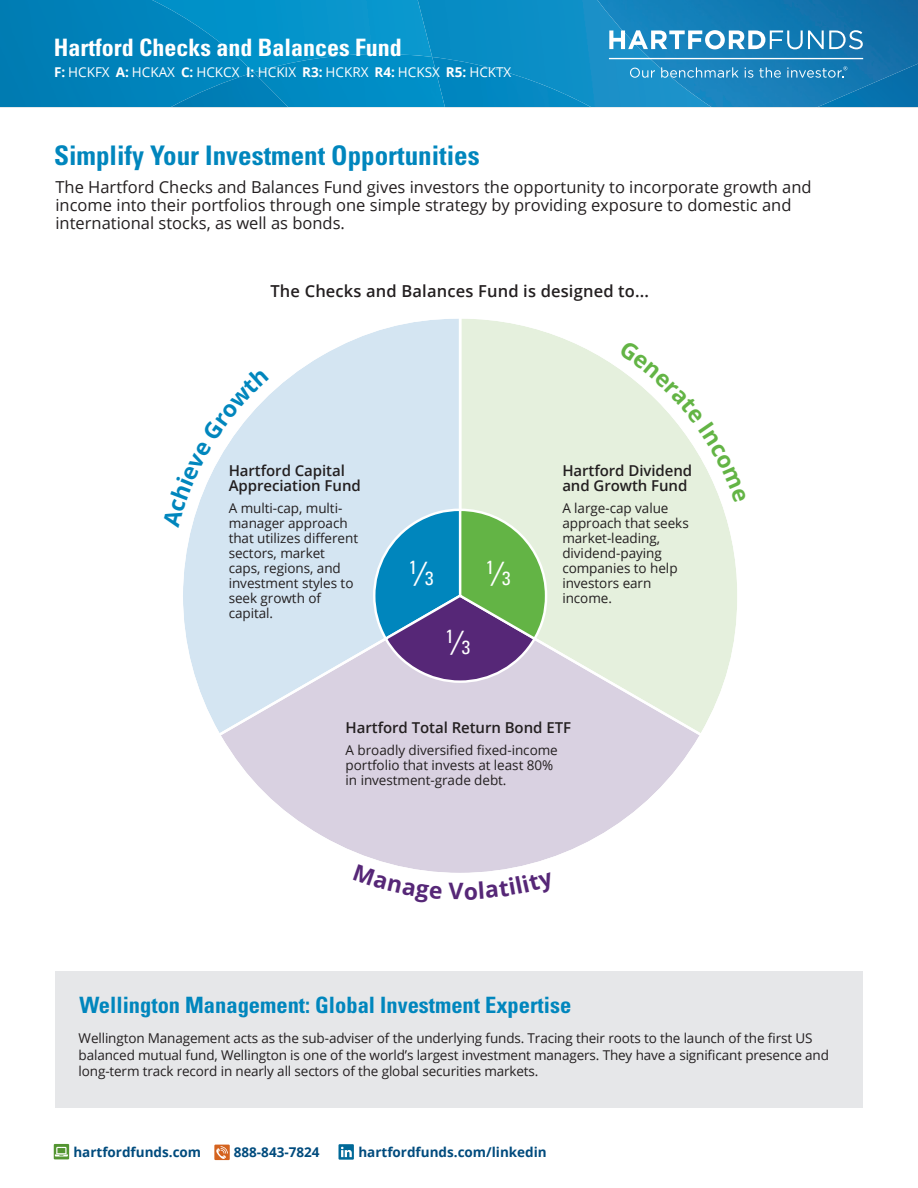
<style>
.page{position:relative;width:918px;height:1188px;background:#fff}
.page>*{position:absolute;margin:0;border:0;box-sizing:border-box;transform-origin:0 0}
.t1{font:italic condensed 29.4px "Univers";color:#fff}
.t2{font:700 condensed 27px "Univers";color:#0086bd}
.t3{font:700 condensed 24px "Univers";color:#fff}
.t4{font:700 condensed 22.5px "Univers";color:#0086bd}
.t5{font:condensed 19.05px "Univers";color:#fff}
.t6{font:16.5px/18px "Open Sans";color:#231f20}
.t7{font:600 16.5px "Open Sans";letter-spacing:.01em;color:#231f20}
.t8{font:600 15px/15px "Open Sans";letter-spacing:-.005em;color:#231f20}
.t9{font:13.5px/15px "Open Sans";letter-spacing:-.005em;color:#231f20}
.t10{font:700 13.5px "Open Sans";color:#004b7d}
.t11{font:13.5px "Open Sans";color:#fff}
.s1{font-weight:700}
.s2{font-style:normal;font-size:19.05px}
</style>
<div class="page">
<div style="left:55px;top:972px;width:808px;height:136px;background:#e6e7e9"></div>
<svg style="left:0;top:107px;width:918px;height:1px"></svg>
<div style="left:254px;top:0;width:164px;height:54px;background:#0796cc"></div>
<img style="left:418px;top:0;width:179px;height:107px">
<div style="left:254px;top:54px;width:191px;height:53px;background:#008dc6"></div>
<img style="left:432px;top:57px;width:159px;height:50px">
<img style="left:0;top:0;width:254px;height:107px">
<img style="left:171px;top:72px;width:117px;height:35px">
<img style="left:597px;top:0;width:321px;height:107px">
<img style="left:818px;top:64px;width:100px;height:43px">
<svg style="left:609px;top:30px;width:254px;height:19px"></svg>
<hr style="left:609px;top:58px;width:254px;height:1px;background:#fff">
<svg style="left:630px;top:68px;width:25px;height:10px"></svg>
<svg style="left:661px;top:67px;width:78px;height:11px"></svg>
<svg style="left:745px;top:68px;width:8px;height:10px"></svg>
<svg style="left:759px;top:67px;width:22px;height:11px"></svg>
<svg style="left:787px;top:66px;width:60px;height:12px"></svg>
<svg style="left:54px;top:1144px;width:15px;height:15px"></svg>
<svg style="left:55px;top:1147px;width:13px;height:10px"></svg>
<div style="left:214px;top:1145px;width:16px;height:15px;background:#d4631f"></div>
<svg style="left:216px;top:1146px;width:12px;height:13px"></svg>
<div style="left:339px;top:1144px;width:15px;height:16px;background:#006998"></div>
<svg style="left:341px;top:1147px;width:11px;height:10px"></svg>
<svg style="left:183px;top:319px;width:276px;height:409px;fill:#d4e5f2"></svg>
<svg style="left:217px;top:595px;width:481px;height:278px;fill:#d9d1e1"></svg>
<svg style="left:459px;top:319px;width:278px;height:418px;background:#e6ede1"></svg>
<svg style="left:362px;top:509px;width:185px;height:185px;background:#789da4"></svg>
<svg style="left:183px;top:366px;width:86px;height:162px"></svg>
<svg style="left:619px;top:340px;width:118px;height:163px"></svg>
<svg style="left:353px;top:864px;width:89px;height:9px"></svg>
<h3 class="t3" style="left:54px;top:33px;width:349px">Hartford Checks and Balances Fund</h3>
<p class="t11" style="left:54px;top:63px;width:459px"><span class="s1">F:</span> HCKFX <span class="s1">A:</span> HCKAX <span class="s1">C:</span> HCKCX <span class="s1">I:</span> HCKIX <span class="s1">R3:</span> HCKRX <span class="s1">R4:</span> HCKSX <span class="s1">R5:</span> HCKTX</p>
<h2 class="t2" style="left:54px;top:139px;width:427px">Simplify Your Investment Opportunities</h2>
<p class="t6" style="left:55px;top:178px;width:758px">The Hartford Checks and Balances Fund gives investors the opportunity to incorporate growth and income into their portfolios through one simple strategy by providing exposure to domestic and international stocks, as well as bonds.</p>
<p class="t7" style="left:270px;top:280px;width:380px">The Checks and Balances Fund is designed to...</p>
<p class="t8" style="left:229px;top:463px;width:134px">Hartford Capital<br>Appreciation Fund</p>
<p class="t9" style="left:229px;top:500px;width:131px">A multi-cap, multi&shy;manager approach that utilizes different sectors, market caps, regions, and investment styles to seek growth of capital.</p>
<h3 class="t5" style="left:486px;top:555px;width:10px">1</h3>
<h3 class="t5" style="left:409px;top:555px;width:10px">1</h3>
<h1 class="t1" style="left:492px;top:553px;width:20px">/<span class="s2">3</span></h1>
<h1 class="t1" style="left:415px;top:554px;width:20px">/<span class="s2">3</span></h1>
<h3 class="t5" style="left:445px;top:625px;width:10px">1</h3>
<h1 class="t1" style="left:451px;top:623px;width:20px">/<span class="s2">3</span></h1>
<p class="t8" style="left:562px;top:463px;width:131px">Hartford Dividend and Growth Fund</p>
<p class="t9" style="left:562px;top:500px;width:128px">A large-cap value approach that seeks market-leading, dividend-paying companies to help investors earn income.</p>
<p class="t8" style="left:346px;top:720px;width:227px">Hartford Total Return Bond ETF</p>
<p class="t9" style="left:346px;top:742px;width:214px">A broadly diversified fixed-income portfolio that invests at least 80% in investment-grade debt.</p>
<h3 class="t4" style="left:79px;top:991px;width:493px">Wellington Management: Global Investment Expertise</h3>
<p class="t9" style="left:79px;top:1030px;width:752px;line-height:16.5px">Wellington Management acts as the sub-adviser of the underlying funds. Tracing their roots to the launch of the first US balanced mutual fund, Wellington is one of the world’s largest investment managers. They have a significant presence and long-term track record in nearly all sectors of the global securities markets.</p>
<p class="t10" style="left:73px;top:1142px;width:129px">hartfordfunds.com</p>
<p class="t10" style="left:234px;top:1142px;width:87px">888-843-7824</p>
<p class="t10" style="left:358px;top:1142px;width:190px">hartfordfunds.com/linkedin</p>
</div>
